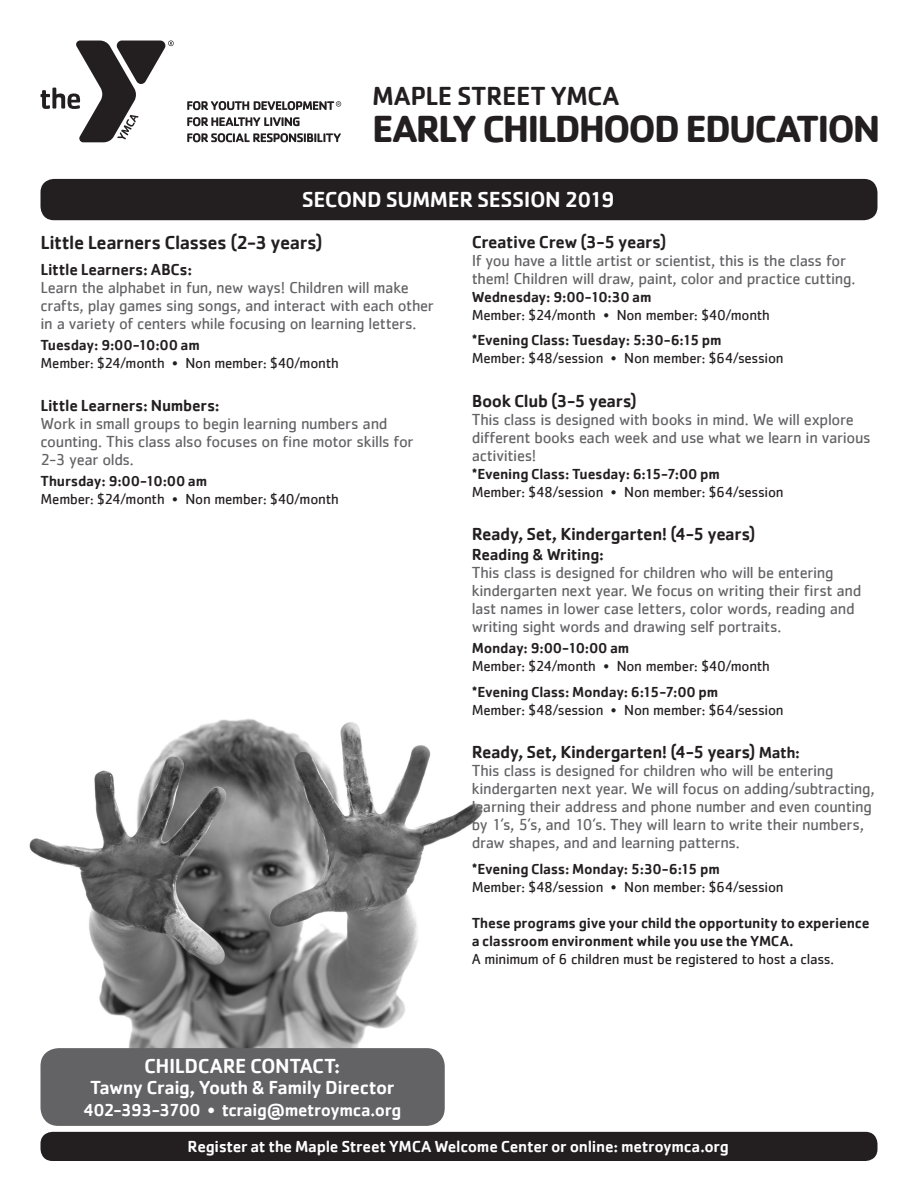
<style>
.page{position:relative;width:918px;height:1188px;background:#fff}
.page>*{position:absolute;margin:0;border:0;box-sizing:border-box;transform-origin:0 0}
.t1{font:700 39px "Cachet";letter-spacing:-.05em;color:#231f20}
.t2{font:500 27px "Cachet";letter-spacing:-.015em;color:#231f20}
.t3{font:500 22.5px "Cachet";letter-spacing:-.02em;color:#fff}
.t4{font:500 21px "Cachet";letter-spacing:-.02em;color:#fff}
.t5{font:500 19.5px "Cachet";letter-spacing:-.025em;color:#231f20}
.t6{font:500 19.5px "Cachet";letter-spacing:-.025em;color:#fff}
.t7{font:500 18px "Cachet";letter-spacing:-.02em;color:#231f20}
.t8{font:500 18px "Cachet";letter-spacing:-.025em;color:#fff}
.t9{font:16.5px/18px "Cachet";letter-spacing:-.02em;color:#636366}
.t10{font:500 16.5px "Cachet";letter-spacing:-.02em;color:#fff}
.t11{font:500 16.5px "Cachet";letter-spacing:-.015em;color:#231f20}
.t12{font:15px "Cachet";letter-spacing:-.015em;color:#231f20}
.t13{font:500 15px/18px "Cachet";letter-spacing:-.015em;color:#231f20}
.s1{font-size:16.5px}
</style>
<div class="page">
<img style="left:29px;top:719px;width:454px;height:331px">
<svg style="left:41px;top:40px;width:133px;height:102px"></svg>
<svg style="left:187px;top:117px;width:113px;height:9px"></svg>
<svg style="left:187px;top:133px;width:154px;height:9px"></svg>
<svg style="left:187px;top:101px;width:154px;height:9px"></svg>
<div style="left:40px;top:1132px;width:838px;height:29px;background:#231f20;border-radius:12px"></div>
<div style="left:40px;top:179px;width:838px;height:41px;background:#231f20;border-radius:14px"></div>
<div style="left:40px;top:1048px;width:405px;height:78px;background:#636366;border-radius:18px"></div>
<p class="t2" style="left:372px;top:79px;width:249px">MAPLE STREET YMCA</p>
<p class="t1" style="left:372px;top:104px;width:510px">EARLY CHILDHOOD EDUCATION</p>
<p class="t3" style="left:302px;top:186px;width:314px">SECOND SUMMER SESSION 2019</p>
<p class="t5" style="left:40px;top:230px;width:284px">Little Learners Classes (2-3 years)</p>
<p class="t11" style="left:40px;top:259px;width:153px">Little Learners: ABCs:</p>
<p class="t9" style="left:40px;top:278px;width:395px">Learn the alphabet in fun, new ways! Children will make crafts, play games sing songs, and interact with each other in a variety of centers while focusing on learning letters.</p>
<p class="t13" style="left:40px;top:335px;width:161px">Tuesday: 9:00-10:00 am</p>
<p class="t12" style="left:40px;top:354px;width:300px">Member: $24/month • Non member: $40/month</p>
<p class="t11" style="left:40px;top:395px;width:181px">Little Learners: Numbers:</p>
<p class="t9" style="left:40px;top:414px;width:349px">Work in small groups to begin learning numbers and</p>
<p class="t9" style="left:40px;top:432px;width:375px">counting. This class also focuses on fine motor skills for</p>
<p class="t9" style="left:40px;top:450px;width:95px">2-3 year olds.</p>
<p class="t13" style="left:40px;top:472px;width:168px">Thursday: 9:00-10:00 am</p>
<p class="t12" style="left:40px;top:490px;width:300px">Member: $24/month • Non member: $40/month</p>
<p class="t4" style="left:144px;top:1053px;width:197px">CHILDCARE CONTACT:</p>
<p class="t6" style="left:90px;top:1076px;width:306px">Tawny Craig, Youth &amp; Family Director</p>
<p class="t8" style="left:83px;top:1099px;width:320px">402-393-3700 • tcraig@metroymca.org</p>
<p class="t7" style="left:472px;top:231px;width:196px">Creative Crew (3-5 years)</p>
<p class="t9" style="left:472px;top:251px;width:385px">If you have a little artist or scientist, this is the class for them! Children will draw, paint, color and practice cutting.</p>
<p class="t13" style="left:472px;top:288px;width:181px">Wednesday: 9:00-10:30 am</p>
<p class="t12" style="left:472px;top:306px;width:300px">Member: $24/month • Non member: $40/month</p>
<p class="t13" style="left:472px;top:331px;width:251px">*Evening Class: Tuesday: 5:30-6:15 pm</p>
<p class="t12" style="left:472px;top:350px;width:313px">Member: $48/session • Non member: $64/session</p>
<p class="t7" style="left:472px;top:390px;width:167px">Book Club (3-5 years)</p>
<p class="t9" style="left:472px;top:410px;width:400px">This class is designed with books in mind. We will explore different books each week and use what we learn in various activities!</p>
<p class="t13" style="left:472px;top:465px;width:250px">*Evening Class: Tuesday: 6:15-7:00 pm</p>
<p class="t12" style="left:472px;top:483px;width:313px">Member: $48/session • Non member: $64/session</p>
<p class="t7" style="left:472px;top:523px;width:285px">Ready, Set, Kindergarten! (4-5 years)</p>
<p class="t11" style="left:472px;top:545px;width:134px">Reading &amp; Writing:</p>
<p class="t9" style="left:472px;top:563px;width:391px">This class is designed for children who will be entering kindergarten next year. We focus on writing their first and last names in lower case letters, color words, reading and writing sight words and drawing self portraits.</p>
<p class="t13" style="left:472px;top:639px;width:159px">Monday: 9:00-10:00 am</p>
<p class="t12" style="left:472px;top:658px;width:300px">Member: $24/month • Non member: $40/month</p>
<p class="t13" style="left:472px;top:682px;width:248px">*Evening Class: Monday: 6:15-7:00 pm</p>
<p class="t12" style="left:472px;top:701px;width:313px">Member: $48/session • Non member: $64/session</p>
<p class="t7" style="left:472px;top:741px;width:330px">Ready, Set, Kindergarten! (4-5 years) <span class="s1">Math:</span></p>
<p class="t9" style="left:472px;top:761px;width:404px">This class is designed for children who will be entering kindergarten next year. We will focus on adding/subtracting, learning their address and phone number and even counting by 1’s, 5’s, and 10’s. They will learn to write their numbers, draw shapes, and and learning patterns.</p>
<p class="t13" style="left:472px;top:859px;width:250px">*Evening Class: Monday: 5:30-6:15 pm</p>
<p class="t12" style="left:472px;top:878px;width:313px">Member: $48/session • Non member: $64/session</p>
<p class="t13" style="left:472px;top:913px;width:399px">These programs give your child the opportunity to experience a classroom environment while you use the YMCA.</p>
<p class="t12" style="left:472px;top:950px;width:364px">A minimum of 6 children must be registered to host a class.</p>
<p class="t10" style="left:188px;top:1136px;width:543px">Register at the Maple Street YMCA Welcome Center or online: metroymca.org</p>
</div>
